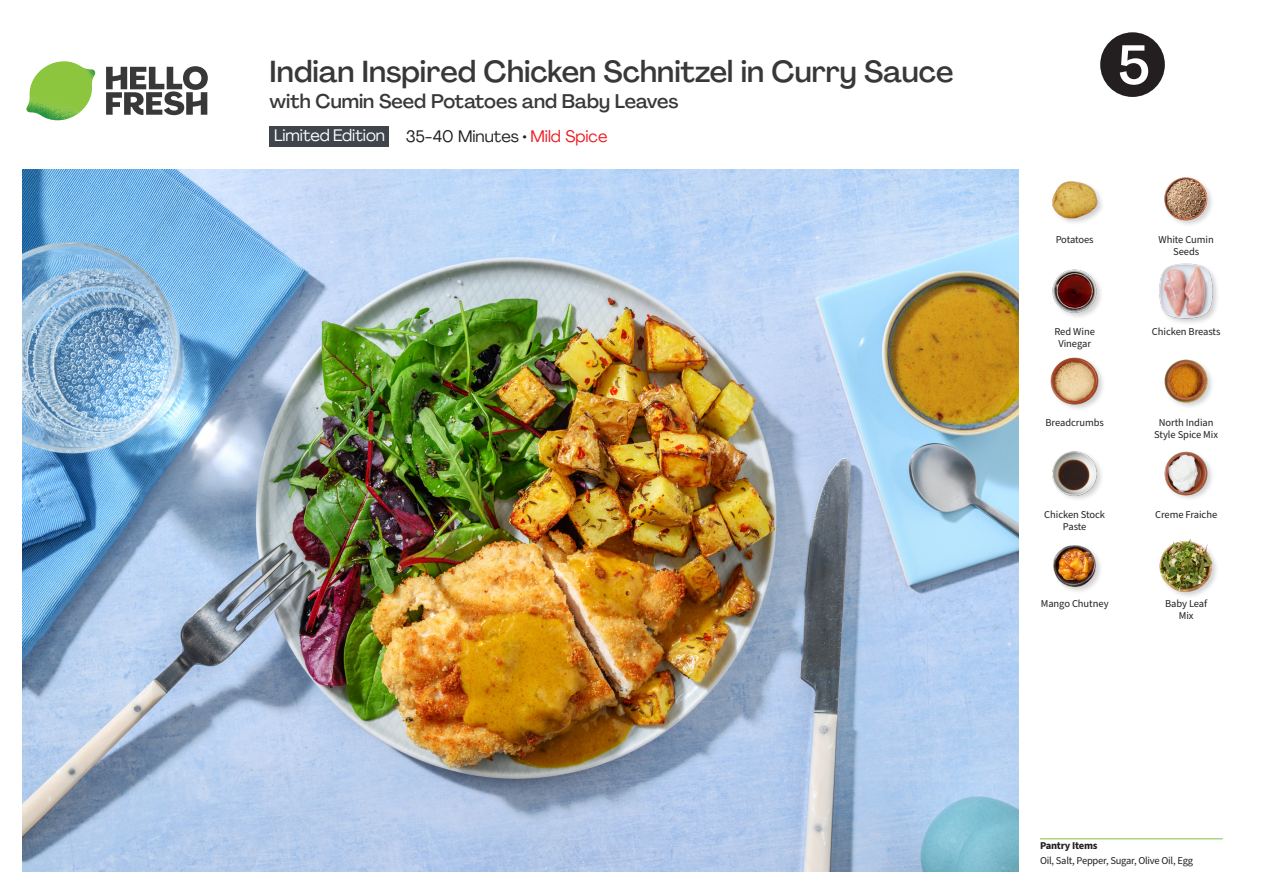
<style>
.page{position:relative;width:1263px;height:893px;background:#fff}
.page>*{position:absolute;margin:0;border:0;box-sizing:border-box;transform-origin:0 0}
._24_Recipe_Nr_Bag{font:500 54px "Agrandir";color:#fff}
._15_Titel_UK{font:500 30px "Agrandir";color:#383839}
._15_Titel_UK-2{font:500 19.5px "Agrandir";color:#383839}
._02_Box_Type{font:16.5px "Agrandir";color:#231f20}
._02_Box_Type-2{font:16.5px "Agrandir";color:#fff}
._18_FRONT_ingredients_UK{font:10.5px/12px "Source Sans Pro";letter-spacing:-.005em;color:#231f20;text-align:center}
._14_Allergene_Text_7pt{font:10.5px "Source Sans Pro";letter-spacing:-.02em;color:#231f20}
._14_Allergene_Text_7pt-2{font:700 10.5px "Source Sans Pro";letter-spacing:-.02em;color:#231f20}
.s1{color:#ee1d23}
</style>
<div class="page">
<svg style="left:106px;top:66px;width:102px;height:49px"></svg>
<img style="left:26px;top:61px;width:69px;height:59px">
<img style="left:22px;top:170px;width:997px;height:702px">
<hr style="left:1040px;top:838px;width:183px;height:1px;background:#81c340">
<img style="left:1053px;top:545px;width:48px;height:46px">
<div style="left:1159px;top:539px;width:61px;height:60px;background:#231f20;opacity:.2"></div>
<img style="left:1159px;top:539px;width:56px;height:56px">
<img style="left:1050px;top:357px;width:53px;height:52px">
<img style="left:1052px;top:451px;width:50px;height:48px">
<img style="left:1164px;top:451px;width:48px;height:48px">
<img style="left:1164px;top:359px;width:48px;height:48px">
<img style="left:1052px;top:181px;width:50px;height:42px">
<img style="left:1052px;top:269px;width:49px;height:48px">
<div style="left:1158px;top:262px;width:62px;height:64px;background:#231f20;opacity:.2"></div>
<img style="left:1158px;top:262px;width:57px;height:58px">
<img style="left:1164px;top:177px;width:48px;height:48px">
<div style="left:270px;top:126px;width:119px;height:20px;background:#3f454b"></div>
<svg style="left:1100px;top:32px;width:65px;height:65px"></svg>
<p class="_15_Titel_UK" style="left:270px;top:53px;width:685px">Indian Inspired Chicken Schnitzel in Curry Sauce</p>
<p class="_15_Titel_UK-2" style="left:270px;top:89px;width:410px">with Cumin Seed Potatoes and Baby Leaves</p>
<p class="_02_Box_Type-2" style="left:274px;top:125px;width:112px">Limited Edition</p>
<p class="_02_Box_Type" style="left:406px;top:126px;width:203px">35-40 Minutes • <span class="s1">Mild Spice</span></p>
<p class="_24_Recipe_Nr_Bag" style="left:1117px;top:31px;width:34px">5</p>
<p class="_18_FRONT_ingredients_UK" style="left:1056px;top:234px;width:40px">Potatoes</p>
<p class="_18_FRONT_ingredients_UK" style="left:1158px;top:234px;width:57px">White Cumin<br>Seeds</p>
<p class="_18_FRONT_ingredients_UK" style="left:1054px;top:326px;width:42px">Red Wine</p>
<p class="_18_FRONT_ingredients_UK" style="left:1152px;top:326px;width:70px">Chicken Breasts</p>
<p class="_18_FRONT_ingredients_UK" style="left:1058px;top:338px;width:34px">Vinegar</p>
<p class="_18_FRONT_ingredients_UK" style="left:1045px;top:417px;width:60px">Breadcrumbs</p>
<p class="_18_FRONT_ingredients_UK" style="left:1154px;top:417px;width:65px">North Indian<br>Style Spice Mix</p>
<p class="_18_FRONT_ingredients_UK" style="left:1044px;top:509px;width:62px">Chicken Stock</p>
<p class="_18_FRONT_ingredients_UK" style="left:1155px;top:509px;width:64px">Creme Fraiche</p>
<p class="_18_FRONT_ingredients_UK" style="left:1063px;top:521px;width:25px">Paste</p>
<p class="_18_FRONT_ingredients_UK" style="left:1041px;top:597px;width:69px">Mango Chutney</p>
<p class="_18_FRONT_ingredients_UK" style="left:1165px;top:597px;width:44px">Baby Leaf<br>Mix</p>
<p class="_14_Allergene_Text_7pt-2" style="left:1040px;top:839px;width:59px">Pantry Items</p>
<p class="_14_Allergene_Text_7pt" style="left:1040px;top:854px;width:155px">Oil, Salt, Pepper, Sugar, Olive Oil, Egg</p>
</div>
